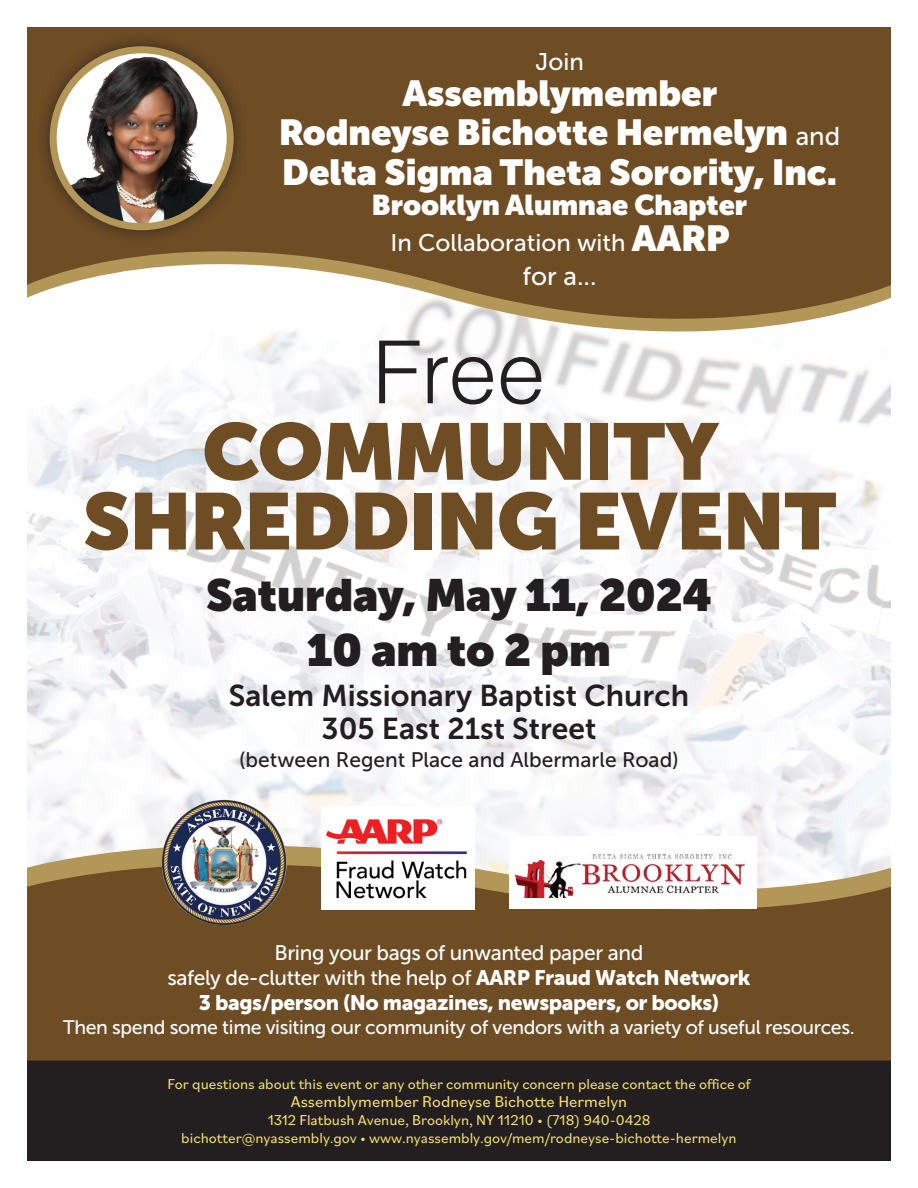
<style>
.page{position:relative;width:918px;height:1188px;background:#fff}
.page>*{position:absolute;margin:0;border:0;box-sizing:border-box;transform-origin:0 0}
.t1{font:300 87px "Helvetica";color:#231f20}
.t2{font:900 79.5px/69.8px "Museo Sans Display";color:#6e4c24;text-align:center}
.t3{font:900 45px/54.8px "Museo Sans Display";color:#231f20;text-align:center}
.t4{font:900 36px/39.8px "Museo Sans Display";color:#fff;text-align:center}
.t5{font:30px/33px "Museo Sans 700";color:#231f20;text-align:center}
.t6{font:900 28.5px "Museo Sans Display";color:#fff}
.t7{font:25.8px "Museo Sans 500";color:#fff}
.t8{font:24px "Museo Sans 500";color:#fff}
.t9{font:21px/24.8px "Museo Sans 500";letter-spacing:-.02em;color:#fff;text-align:center}
.t10{font:21px "Museo Sans 900";letter-spacing:-.02em;color:#fff}
.t11{font:21px "Museo Sans 500";color:#231f20}
.t12{font:19.5px "Museo Sans 500";letter-spacing:-.02em;color:#fff}
.t13{font:16.5px "Bilo";color:#fae468}
.t14{font:15px/18px "Bilo";color:#fae468;text-align:center}
.s1{font-family:"Museo Sans 500";font-weight:400;font-size:25.8px}
.s2{font-family:"Museo Sans Display";font-weight:900;font-size:36px}
.s3{font-family:"Museo Sans 900"}
</style>
<div class="page">
<img style="left:27px;top:374px;width:864px;height:443px">
<svg style="left:42px;top:817px;width:846px;height:19px"></svg>
<svg style="left:183px;top:361px;width:687px;height:13px"></svg>
<div style="left:27px;top:1059px;width:864px;height:102px;background:#231f20"></div>
<svg style="left:27px;top:836px;width:864px;height:225px;background:#7a5a34"></svg>
<svg style="left:27px;top:27px;width:864px;height:334px;fill:#6e4c24"></svg>
<div style="left:35px;top:32px;width:214px;height:213px;background:#231f20;opacity:.75"></div>
<img style="left:53px;top:53px;width:177px;height:174px">
<div style="left:50px;top:46px;width:184px;height:184px;border:7px solid #b39758;border-radius:50%"></div>
<img style="left:162px;top:800px;width:125px;height:125px;border-radius:63px">
<div style="left:321px;top:806px;width:154px;height:103px;background:#fff"></div>
<img style="left:327px;top:819px;width:140px;height:80px">
<div style="left:509px;top:848px;width:247px;height:61px;background:#fff"></div>
<img style="left:509px;top:837px;width:247px;height:61px">
<h3 class="t8" style="left:535px;top:48px;width:50px">Join</h3>
<h3 class="t4" style="left:279px;top:73px;width:563px">Assemblymember<br>Rodneyse Bichotte Hermelyn <span class="s1">and<br></span>Delta Sigma Theta Sorority, Inc.</h3>
<h3 class="t6" style="left:372px;top:189px;width:377px">Brooklyn Alumnae Chapter</h3>
<h3 class="t8" style="left:391px;top:230px;width:341px">In Collaboration with <span class="s2">AARP</span></h3>
<h3 class="t7" style="left:523px;top:262px;width:76px">for a...</h3>
<h1 class="t1" style="left:373px;top:336px;width:174px">Free</h1>
<h2 class="t2" style="left:83px;top:417px;width:755px">COMMUNITY<br>SHREDDING EVENT</h2>
<h3 class="t3" style="left:206px;top:568px;width:507px">Saturday, May 11, 2024<br>10 am to 2 pm</h3>
<h3 class="t5" style="left:229px;top:679px;width:462px">Salem Missionary Baptist Church<br>305 East 21st Street</h3>
<h3 class="t11" style="left:239px;top:749px;width:441px">(between Regent Place and Albermarle Road)</h3>
<h3 class="t9" style="left:168px;top:940px;width:584px">Bring your bags of unwanted paper and<br>safely de-clutter with the help of <span class="s3">AARP Fraud Watch Network</span></h3>
<h3 class="t10" style="left:199px;top:990px;width:522px">3 bags/person (No magazines, newspapers, or books)</h3>
<h3 class="t12" style="left:63px;top:1017px;width:793px">Then spend some time visiting our community of vendors with a variety of useful resources.</h3>
<p class="t14" style="left:168px;top:1074px;width:584px">For questions about this event or any other community concern please contact the office of</p>
<p class="t13" style="left:291px;top:1090px;width:338px">Assemblymember Rodneyse Bichotte Hermelyn</p>
<p class="t14" style="left:181px;top:1110px;width:557px">1312 Flatbush Avenue, Brooklyn, NY 11210 • (718) 940-0428 bichotter@nyassembly.gov • www.nyassembly.gov/mem/rodneyse-bichotte-hermelyn</p>
</div>
